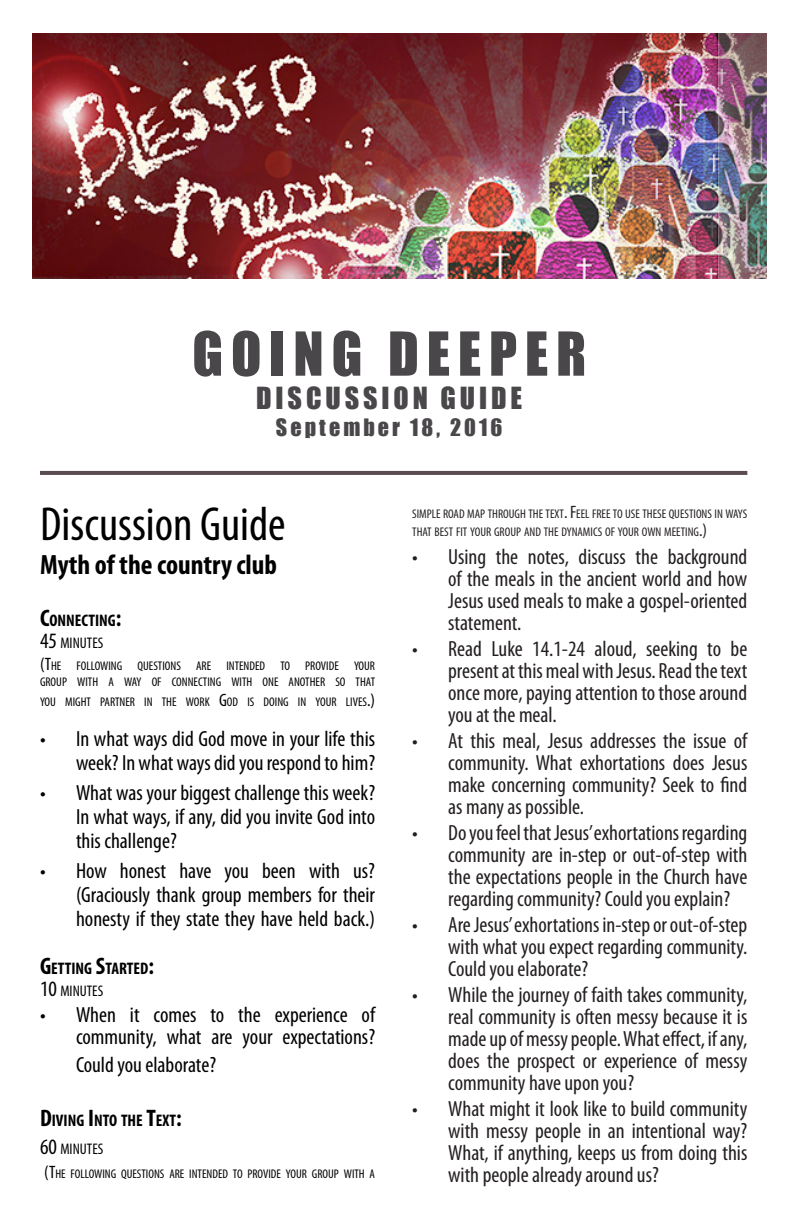
<style>
.page{position:relative;width:792px;height:1224px;background:#fff}
.page>*{position:absolute;margin:0;border:0;box-sizing:border-box;transform-origin:0 0}
.t1{font:56px "Impact";letter-spacing:.14em;color:#4a474a}
.t2{font:condensed 48px "Myriad Pro";color:#000}
.t3{font:700 condensed 28px "Myriad Pro";color:#000}
.t4{font:28px "Impact";letter-spacing:.14em;color:#4a474a}
.t5{font:condensed 22px/22px "Myriad Pro";color:#231f20;text-align:justify}
.t6{font:condensed 22px/24px "Myriad Pro";color:#000;text-align:right}
.t7{font:22px "Impact";letter-spacing:.14em;color:#4a474a}
.t8{font:700 condensed 16.8px "Myriad Pro";color:#000}
.t9{font:condensed 15.4px "Myriad Pro";color:#000}
.t10{font:condensed 12.6px/16px "Myriad Pro";color:#000}
.t11{font:condensed 12.6px/18px "Myriad Pro";color:#231f20}
.s1{font-size:24px}
.s2{font-size:22px}
.s3{font-size:18px}
</style>
<div class="page">
<img style="left:32px;top:34px;width:735px;height:244px">
<hr style="left:40px;top:471px;width:707px;height:4px;background:#5a4a52">
<p class="t1" style="left:192px;top:310px;width:395px">GOING DEEPER</p>
<p class="t4" style="left:256px;top:377px;width:267px">DISCUSSION GUIDE</p>
<p class="t7" style="left:276px;top:410px;width:228px">September 18, 2016</p>
<p class="t2" style="left:40px;top:495px;width:247px">Discussion Guide</p>
<p class="t3" style="left:40px;top:547px;width:239px">Myth of the country club</p>
<p class="t8" style="left:40px;top:610px;width:83px"><span class="s1">C</span>ONNECTING<span class="s1">:</span></p>
<p class="t9" style="left:40px;top:634px;width:65px"><span class="s2">45</span> MINUTES</p>
<p class="t10" style="left:40px;top:658px;width:337px"><span class="s3">(</span><span class="s3">T</span>HE FOLLOWING QUESTIONS ARE INTENDED TO PROVIDE YOUR<br>GROUP WITH A WAY OF CONNECTING WITH ONE ANOTHER SO THAT</p>
<p class="t10" style="left:40px;top:694px;width:337px">YOU MIGHT PARTNER IN THE WORK <span class="s3">G</span>OD IS DOING IN YOUR LIVES<span class="s3">.)</span></p>
<p class="t6" style="left:40px;top:726px;width:337px">• In what ways did God move in your life this week? In what ways did you respond to him?</p>
<p class="t6" style="left:76px;top:780px;width:301px;text-align:justify;text-indent:-36px">• What was your biggest challenge this week?<br>In what ways, if any, did you invite God into this challenge?</p>
<p class="t6" style="left:76px;top:858px;width:301px;text-align:justify;text-indent:-36px">• How honest have you been with us? (Graciously thank group members for their honesty if they state they have held back.)</p>
<p class="t8" style="left:40px;top:958px;width:116px"><span class="s1">G</span>ETTING <span class="s1">S</span>TARTED<span class="s1">:</span></p>
<p class="t9" style="left:40px;top:982px;width:65px"><span class="s2">10</span> MINUTES</p>
<p class="t6" style="left:40px;top:1003px;width:337px;line-height:22px">• When it comes to the experience of community, what are your expectations?</p>
<p class="t6" style="left:76px;top:1052px;width:142px">Could you elaborate?</p>
<p class="t8" style="left:40px;top:1110px;width:143px"><span class="s1">D</span>IVING <span class="s1">I</span> NTO THE <span class="s1">T</span>EXT<span class="s1">:</span></p>
<p class="t9" style="left:40px;top:1140px;width:65px"><span class="s2">60</span> MINUTES</p>
<p class="t10" style="left:44px;top:1166px;width:332px"><span class="s3">(T</span>HE FOLLOWING QUESTIONS ARE INTENDED TO PROVIDE YOUR GROUP WITH A</p>
<p class="t11" style="left:412px;top:504px;width:337px">SIMPLE ROAD MAP THROUGH THE TEXT<span class="s3">. F</span>EEL FREE TO USE THESE QUESTIONS IN WAYS<br>THAT BEST FIT YOUR GROUP AND THE DYNAMICS OF YOUR OWN MEETING<span class="s3">.)</span></p>
<p class="t5" style="left:448px;top:545px;width:301px;text-indent:-36px">• Using the notes, discuss the background of the meals in the ancient world and how Jesus used meals to make a gospel-oriented statement.</p>
<p class="t5" style="left:448px;top:637px;width:301px;text-indent:-36px">• Read Luke 14.1-24 aloud, seeking to be present at this meal with Jesus. Read the text once more, paying attention to those around you at the meal.</p>
<p class="t5" style="left:448px;top:729px;width:301px;text-indent:-36px">• At this meal, Jesus addresses the issue of community. What exhortations does Jesus make concerning community? Seek to find as many as possible.</p>
<p class="t5" style="left:448px;top:821px;width:301px;text-indent:-36px">• Do you feel that Jesus’exhortations regarding community are in-step or out-of-step with the expectations people in the Church have regarding community? Could you explain?</p>
<p class="t5" style="left:448px;top:913px;width:301px;text-indent:-36px">• Are Jesus’ exhortations in-step or out-of-step with what you expect regarding community.<br>Could you elaborate?</p>
<p class="t5" style="left:448px;top:983px;width:301px;text-indent:-36px">• While the journey of faith takes community, real community is often messy because it is made up of messy people. What effect, if any, does the prospect or experience of messy community have upon you?</p>
<p class="t5" style="left:448px;top:1097px;width:301px;text-indent:-36px">• What might it look like to build community with messy people in an intentional way?<br>What, if anything, keeps us from doing this with people already around us?</p>
</div>
